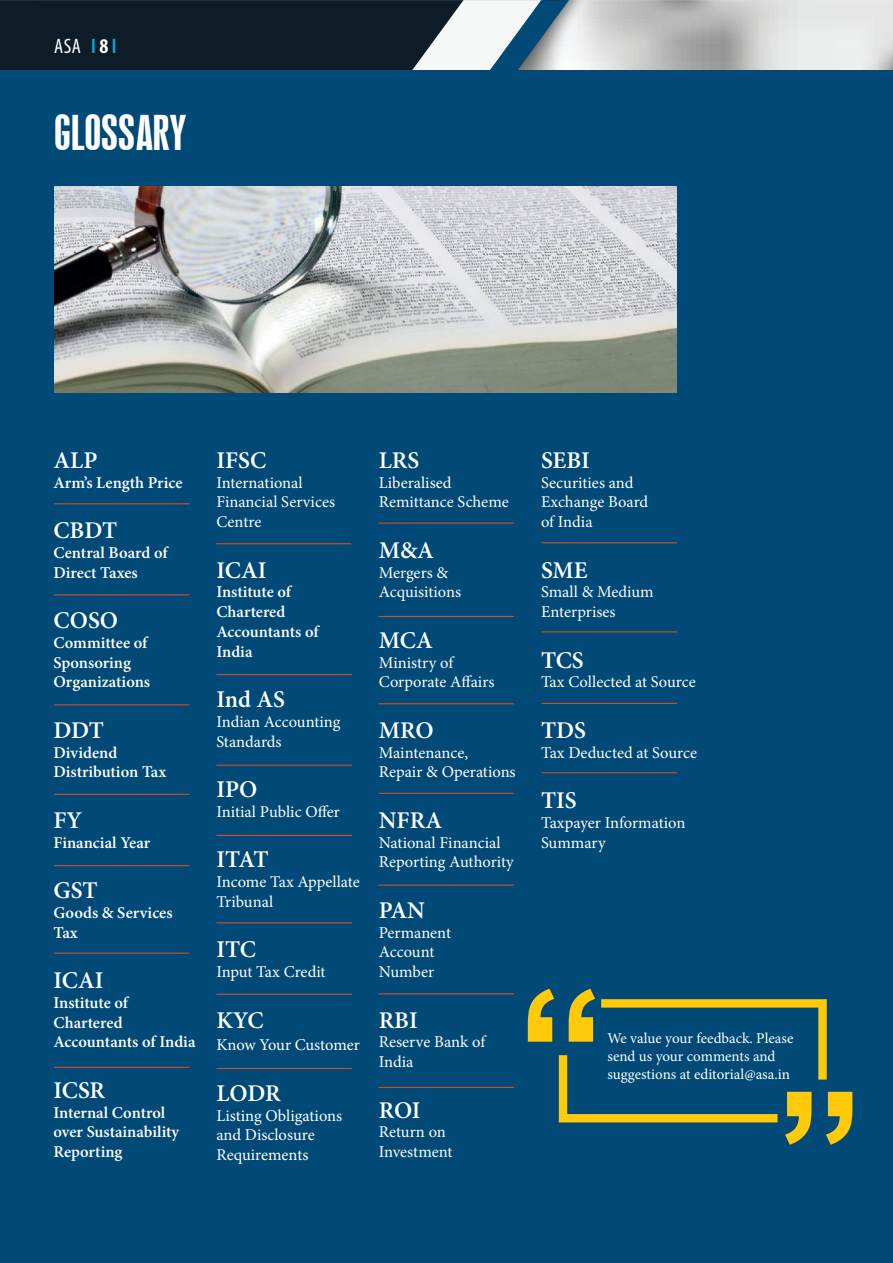
<style>
.page{position:relative;width:893px;height:1263px;background:#fff}
.page>*{position:absolute;margin:0;border:0;box-sizing:border-box;transform-origin:0 0}
.t1{font:45px "Swiss 924 BT Regular B";color:#fff}
.t2{font:600 24px "Minion Pro";color:#fff}
.t3{font:condensed 21px "Myriad Pro";color:#fff}
.t4{font:16.5px/19.8px "Minion Pro";color:#fff}
.t5{font:600 16.5px/19.8px "Minion Pro";color:#fff}
.t6{font:15px/18px "Minion Pro";color:#fff}
.s1{font-weight:600;color:#00aeef}
.s2{font-weight:700}
</style>
<div class="page">
<svg style="left:0;top:0;width:893px;height:71px;background:#6b767d"></svg>
<div style="left:0;top:71px;width:893px;height:1192px;background:#014976"></div>
<hr style="left:378px;top:522px;width:136px;height:2px;background:#d34c29">
<hr style="left:378px;top:616px;width:136px;height:1px;background:#d34c29">
<hr style="left:378px;top:703px;width:136px;height:1px;background:#d34c29">
<hr style="left:378px;top:793px;width:136px;height:1px;background:#d34c29">
<hr style="left:378px;top:884px;width:136px;height:2px;background:#d34c29">
<hr style="left:378px;top:993px;width:136px;height:1px;background:#d34c29">
<hr style="left:378px;top:1087px;width:136px;height:1px;background:#d34c29">
<hr style="left:216px;top:543px;width:135px;height:1px;background:#d34c29">
<hr style="left:216px;top:674px;width:136px;height:1px;background:#d34c29">
<hr style="left:216px;top:765px;width:136px;height:1px;background:#d34c29">
<hr style="left:216px;top:835px;width:136px;height:1px;background:#d34c29">
<hr style="left:216px;top:922px;width:136px;height:1px;background:#d34c29">
<hr style="left:216px;top:993px;width:136px;height:2px;background:#d34c29">
<hr style="left:216px;top:1068px;width:136px;height:1px;background:#d34c29">
<svg style="left:528px;top:989px;width:324px;height:156px"></svg>
<img style="left:54px;top:187px;width:623px;height:206px">
<hr style="left:54px;top:503px;width:135px;height:1px;background:#d34c29">
<hr style="left:54px;top:594px;width:135px;height:1px;background:#d34c29">
<hr style="left:54px;top:704px;width:135px;height:1px;background:#d34c29">
<hr style="left:54px;top:794px;width:135px;height:1px;background:#d34c29">
<hr style="left:54px;top:865px;width:135px;height:1px;background:#d34c29">
<hr style="left:54px;top:952px;width:135px;height:2px;background:#d34c29">
<hr style="left:54px;top:1067px;width:135px;height:1px;background:#d34c29">
<hr style="left:542px;top:542px;width:135px;height:1px;background:#d34c29">
<hr style="left:542px;top:631px;width:135px;height:1px;background:#d34c29">
<hr style="left:542px;top:703px;width:135px;height:1px;background:#d34c29">
<hr style="left:542px;top:772px;width:135px;height:1px;background:#d34c29">
<p class="t3" style="left:54px;top:34px;width:64px">ASA <span class="s1">I</span><span class="s2">8</span><span class="s1">I</span></p>
<h1 class="t1" style="left:54px;top:105px;width:133px">GLOSSARY</h1>
<h2 class="t2" style="left:53px;top:443px;width:45px">ALP</h2>
<p class="t5" style="left:53px;top:472px;width:131px">Arm’s Length Price</p>
<h2 class="t2" style="left:53px;top:514px;width:65px">CBDT</h2>
<p class="t5" style="left:53px;top:542px;width:116px">Central Board of<br>Direct Taxes</p>
<h2 class="t2" style="left:53px;top:604px;width:66px">COSO</h2>
<p class="t5" style="left:53px;top:632px;width:98px">Committee of<br>Sponsoring<br>Organizations</p>
<h2 class="t2" style="left:53px;top:713px;width:52px">DDT</h2>
<p class="t5" style="left:53px;top:742px;width:114px">Dividend<br>Distribution Tax</p>
<h2 class="t2" style="left:53px;top:803px;width:30px">FY</h2>
<p class="t5" style="left:53px;top:832px;width:98px">Financial Year</p>
<h2 class="t2" style="left:53px;top:874px;width:46px">GST</h2>
<p class="t5" style="left:53px;top:902px;width:121px">Goods &amp; Services<br>Tax</p>
<h2 class="t2" style="left:53px;top:964px;width:52px">ICAI</h2>
<p class="t5" style="left:53px;top:992px;width:144px">Institute of<br>Chartered<br>Accountants of India</p>
<h2 class="t2" style="left:53px;top:1073px;width:53px">ICSR</h2>
<p class="t5" style="left:53px;top:1102px;width:127px">Internal Control over Sustainability<br>Reporting</p>
<h2 class="t2" style="left:216px;top:443px;width:51px">IFSC</h2>
<p class="t4" style="left:216px;top:472px;width:120px">International<br>Financial Services<br>Centre</p>
<h2 class="t2" style="left:216px;top:553px;width:52px">ICAI</h2>
<p class="t5" style="left:216px;top:582px;width:104px">Institute of<br>Chartered<br>Accountants of<br>India</p>
<h2 class="t2" style="left:216px;top:683px;width:70px">Ind AS</h2>
<p class="t4" style="left:216px;top:712px;width:126px">Indian Accounting<br>Standards</p>
<h2 class="t2" style="left:216px;top:773px;width:43px">IPO</h2>
<p class="t4" style="left:216px;top:802px;width:125px">Initial Public Offer</p>
<h2 class="t2" style="left:216px;top:843px;width:54px">ITAT</h2>
<p class="t4" style="left:216px;top:872px;width:145px">Income Tax Appellate<br>Tribunal</p>
<h2 class="t2" style="left:216px;top:933px;width:41px">ITC</h2>
<p class="t4" style="left:216px;top:962px;width:111px">Input Tax Credit</p>
<h2 class="t2" style="left:216px;top:1003px;width:49px">KYC</h2>
<p class="t4" style="left:216px;top:1035px;width:145px">Know Your Customer</p>
<h2 class="t2" style="left:216px;top:1076px;width:66px">LODR</h2>
<p class="t4" style="left:216px;top:1105px;width:127px">Listing Obligations and Disclosure<br>Requirements</p>
<h2 class="t2" style="left:379px;top:443px;width:42px">LRS</h2>
<p class="t4" style="left:379px;top:472px;width:131px">Liberalised<br>Remittance Scheme</p>
<h2 class="t2" style="left:379px;top:533px;width:57px">M&amp;A</h2>
<p class="t4" style="left:379px;top:562px;width:84px">Mergers &amp;<br>Acquisitions</p>
<h2 class="t2" style="left:379px;top:623px;width:56px">MCA</h2>
<p class="t4" style="left:379px;top:652px;width:117px">Ministry of<br>Corporate Affairs</p>
<h2 class="t2" style="left:379px;top:713px;width:56px">MRO</h2>
<p class="t4" style="left:379px;top:742px;width:138px">Maintenance,<br>Repair &amp; Operations</p>
<h2 class="t2" style="left:379px;top:803px;width:65px">NFRA</h2>
<p class="t4" style="left:379px;top:832px;width:136px">National Financial<br>Reporting Authority</p>
<h2 class="t2" style="left:379px;top:893px;width:48px">PAN</h2>
<p class="t4" style="left:379px;top:922px;width:74px">Permanent<br>Account<br>Number</p>
<h2 class="t2" style="left:379px;top:1003px;width:41px">RBI</h2>
<p class="t4" style="left:379px;top:1032px;width:108px">Reserve Bank of<br>India</p>
<h2 class="t2" style="left:379px;top:1093px;width:43px">ROI</h2>
<p class="t4" style="left:379px;top:1122px;width:75px">Return on<br>Investment</p>
<h2 class="t2" style="left:541px;top:443px;width:50px">SEBI</h2>
<p class="t4" style="left:541px;top:472px;width:109px">Securities and<br>Exchange Board of India</p>
<h2 class="t2" style="left:541px;top:553px;width:48px">SME</h2>
<p class="t4" style="left:541px;top:582px;width:114px">Small &amp; Medium<br>Enterprises</p>
<h2 class="t2" style="left:541px;top:643px;width:44px">TCS</h2>
<p class="t4" style="left:541px;top:672px;width:156px">Tax Collected at Source</p>
<h2 class="t2" style="left:541px;top:713px;width:47px">TDS</h2>
<p class="t4" style="left:541px;top:742px;width:158px">Tax Deducted at Source</p>
<h2 class="t2" style="left:541px;top:784px;width:37px">TIS</h2>
<p class="t4" style="left:541px;top:813px;width:146px">Taxpayer Information<br>Summary</p>
<p class="t6" style="left:607px;top:1029px;width:188px">We value your feedback. Please send us your comments and suggestions at editorial@asa.in</p>
</div>
